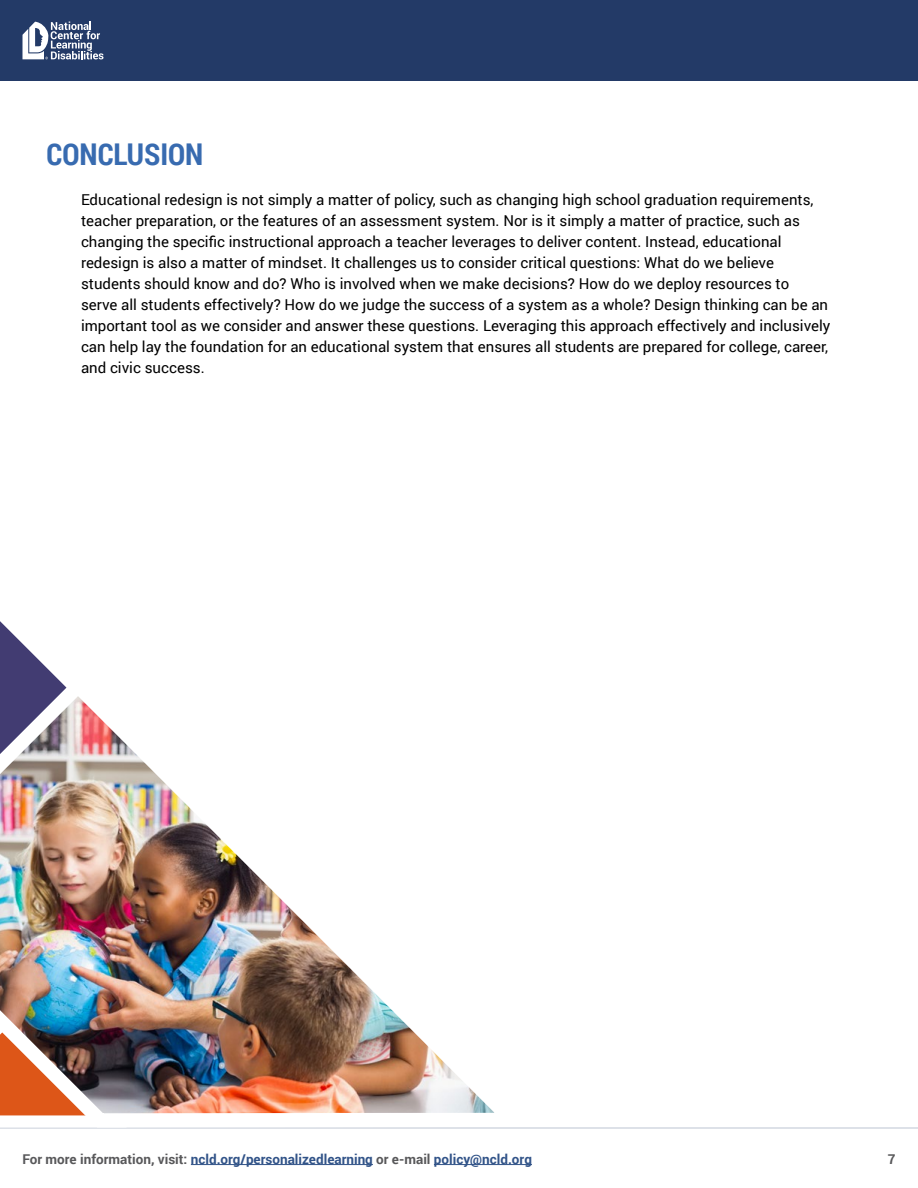
<style>
.page{position:relative;width:918px;height:1188px;background:#fff}
.page>*{position:absolute;margin:0;border:0;box-sizing:border-box;transform-origin:0 0}
.t1{font:700 30px "Roboto Condensed";color:#386bb0}
.t2{font:15px/21px "Roboto";color:#000}
.t3{font:700 13.5px "Roboto";color:#315388}
.t4{font:700 13.5px "Roboto";color:#58585a}
.s1{color:#58585a}
</style>
<div class="page">
<div style="left:0;top:0;width:918px;height:81px;background:#233a67"></div>
<svg style="left:22px;top:22px;width:81px;height:37px"></svg>
<hr style="left:191px;top:1164px;width:182px;height:1px;background:#315388">
<hr style="left:434px;top:1164px;width:98px;height:1px;background:#315388">
<hr style="left:0;top:1127px;width:918px;height:2px;background:#d3d8e1">
<svg style="left:0;top:621px;width:45px;height:45px"></svg>
<img style="left:0;top:666px;width:494px;height:462px">
<h1 class="t1" style="left:46px;top:133px;width:158px">CONCLUSION</h1>
<p class="t2" style="left:81px;top:188px;width:751px">Educational redesign is not simply a matter of policy, such as changing high school graduation requirements, teacher preparation, or the features of an assessment system. Nor is it simply a matter of practice, such as changing the specific instructional approach a teacher leverages to deliver content. Instead, educational redesign is also a matter of mindset. It challenges us to consider critical questions: What do we believe students should know and do? Who is involved when we make decisions? How do we deploy resources to<br>serve all students effectively? How do we judge the success of a system as a whole? Design thinking can be an important tool as we consider and answer these questions. Leveraging this approach effectively and inclusively can help lay the foundation for an educational system that ensures all students are prepared for college, career, and civic success.</p>
<p class="t3" style="left:22px;top:1149px;width:511px"><span class="s1">For more information, visit:</span> ncld.org/personalizedlearning <span class="s1">or e-mail</span> policy@ncld.org</p>
<p class="t4" style="left:888px;top:1149px;width:9px">7</p>
</div>
